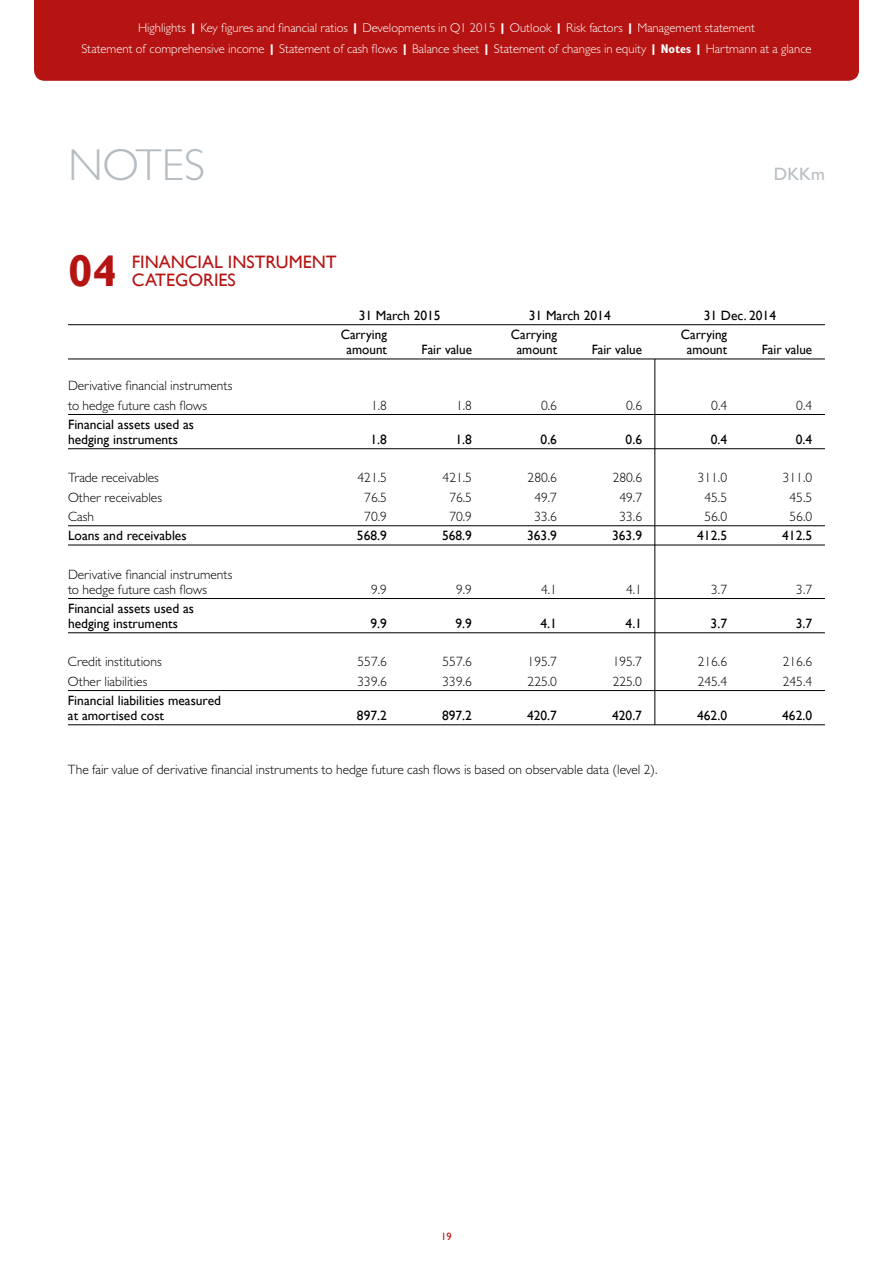
<style>
.page{position:relative;width:893px;height:1263px;background:#fff}
.page>*{position:absolute;margin:0;border:0;box-sizing:border-box;transform-origin:0 0}
.t1{font:300 45px "Gill Sans MT Std";color:#b6bdc2}
.t2{font:700 44.4px "Gill Sans";color:#b51412}
.t3{font:18px/18px "Gill Sans";color:#b51412}
.t4{font:500 18px "Gill Sans MT Std";color:#b6bdc2}
.t5{font:300 13.5px/19.2px "Gill Sans MT Std";color:#000}
.t6{font:13.5px/15px "Gill Sans";color:#000}
.t7{font:300 12.75px/21px "Gill Sans MT Std";color:#fff;text-align:center}
.t8{font:10.5px "Gill Sans";color:#b51412}
.s1{font-weight:800}
.s2{font-weight:700;font-stretch:condensed}
</style>
<div class="page">
<hr style="left:68px;top:324px;width:757px;height:1px;background:#000">
<hr style="left:68px;top:359px;width:757px;height:1px;background:#000">
<hr style="left:68px;top:414px;width:757px;height:1px;background:#000">
<hr style="left:68px;top:448px;width:757px;height:1px;background:#000">
<hr style="left:68px;top:525px;width:757px;height:1px;background:#000">
<hr style="left:68px;top:545px;width:757px;height:1px;background:#000">
<hr style="left:68px;top:598px;width:757px;height:1px;background:#000">
<hr style="left:68px;top:632px;width:757px;height:1px;background:#000">
<hr style="left:68px;top:690px;width:757px;height:1px;background:#000">
<hr style="left:68px;top:724px;width:757px;height:1px;background:#000">
<hr style="left:655px;top:359px;width:1px;height:366px;background:#000">
<div style="left:34px;top:0;width:825px;height:81px;background:#b51412"></div>
<p class="t7" style="left:81px;top:17px;width:732px">Highlights <span class="s1">|</span> Key figures and financial ratios <span class="s1">|</span> Developments in Q1 2015 <span class="s1">|</span> Outlook <span class="s1">|</span> Risk factors <span class="s1">|</span> Management statement<br>Statement of comprehensive income <span class="s1">|</span> Statement of cash flows <span class="s1">|</span> Balance sheet <span class="s1">|</span> Statement of changes in equity <span class="s1">|</span> <span class="s2">Notes</span> <span class="s1">|</span> Hartmann at a glance</p>
<h1 class="t1" style="left:68px;top:137px;width:133px">Notes</h1>
<h3 class="t4" style="left:774px;top:163px;width:52px">DKKm</h3>
<h2 class="t2" style="left:68px;top:244px;width:51px">04</h2>
<h3 class="t3" style="left:132px;top:253px;width:206px;text-indent:-15px">financial instrument categ ories</h3>
<p class="t6" style="left:359px;top:308px;width:83px">31 March 2015</p>
<p class="t6" style="left:529px;top:308px;width:83px">31 March 2014</p>
<p class="t6" style="left:704px;top:308px;width:74px">31 Dec. 2014</p>
<p class="t6" style="left:350px;top:327px;width:83px">arrying C</p>
<p class="t6" style="left:520px;top:327px;width:83px">arrying C</p>
<p class="t6" style="left:690px;top:327px;width:38px">arrying</p>
<p class="t6" style="left:347px;top:342px;width:42px">amount</p>
<p class="t6" style="left:422px;top:342px;width:52px">Fair value</p>
<p class="t6" style="left:517px;top:342px;width:42px">amount</p>
<p class="t6" style="left:592px;top:342px;width:52px">Fair value</p>
<p class="t6" style="left:687px;top:342px;width:42px">amount</p>
<p class="t6" style="left:762px;top:342px;width:52px">Fair value</p>
<p class="t5" style="left:68px;top:376px;width:166px">Derivative financial instruments to hedge future cash flows</p>
<p class="t6" style="left:68px;top:417px;width:127px">Financial assets used as hedging instruments</p>
<p class="t5" style="left:371px;top:395px;width:17px">1.8</p>
<p class="t5" style="left:456px;top:395px;width:17px">1.8</p>
<p class="t5" style="left:541px;top:395px;width:17px">0.6</p>
<p class="t5" style="left:626px;top:395px;width:17px">0.6</p>
<p class="t5" style="left:711px;top:395px;width:17px">0.4</p>
<p class="t5" style="left:796px;top:395px;width:17px">0.4</p>
<p class="t6" style="left:370px;top:432px;width:18px">1.8</p>
<p class="t6" style="left:456px;top:432px;width:18px">1.8</p>
<p class="t6" style="left:541px;top:432px;width:18px">0.6</p>
<p class="t6" style="left:626px;top:432px;width:18px">0.6</p>
<p class="t6" style="left:711px;top:432px;width:18px">0.4</p>
<p class="t6" style="left:796px;top:432px;width:18px">0.4</p>
<p class="t5" style="left:68px;top:468px;width:92px">Trade receivables</p>
<p class="t5" style="left:358px;top:468px;width:31px">421.5</p>
<p class="t5" style="left:443px;top:468px;width:31px">421.5</p>
<p class="t5" style="left:528px;top:468px;width:31px">280.6</p>
<p class="t5" style="left:613px;top:468px;width:31px">280.6</p>
<p class="t5" style="left:698px;top:468px;width:31px">311.0</p>
<p class="t5" style="left:783px;top:468px;width:31px">311.0</p>
<p class="t5" style="left:68px;top:487px;width:96px">Other receivables</p>
<p class="t5" style="left:364px;top:487px;width:24px">76.5</p>
<p class="t5" style="left:449px;top:487px;width:24px">76.5</p>
<p class="t5" style="left:534px;top:487px;width:24px">49.7</p>
<p class="t5" style="left:619px;top:487px;width:24px">49.7</p>
<p class="t5" style="left:704px;top:487px;width:24px">45.5</p>
<p class="t5" style="left:789px;top:487px;width:24px">45.5</p>
<p class="t5" style="left:68px;top:506px;width:28px">Cash</p>
<p class="t5" style="left:364px;top:506px;width:24px">70.9</p>
<p class="t5" style="left:449px;top:506px;width:24px">70.9</p>
<p class="t5" style="left:534px;top:506px;width:24px">33.6</p>
<p class="t5" style="left:619px;top:506px;width:24px">33.6</p>
<p class="t5" style="left:704px;top:506px;width:24px">56.0</p>
<p class="t5" style="left:789px;top:506px;width:24px">56.0</p>
<p class="t6" style="left:68px;top:528px;width:120px">Loans and receivables</p>
<p class="t6" style="left:357px;top:528px;width:31px">568.9</p>
<p class="t6" style="left:442px;top:528px;width:31px">568.9</p>
<p class="t6" style="left:527px;top:528px;width:31px">363.9</p>
<p class="t6" style="left:612px;top:528px;width:31px">363.9</p>
<p class="t6" style="left:697px;top:528px;width:31px">412.5</p>
<p class="t6" style="left:782px;top:528px;width:31px">412.5</p>
<p class="t5" style="left:68px;top:566px;width:166px;line-height:15px">Derivative financial instruments to hedge future cash flows</p>
<p class="t5" style="left:371px;top:579px;width:17px">9.9</p>
<p class="t5" style="left:456px;top:579px;width:17px">9.9</p>
<p class="t5" style="left:541px;top:579px;width:17px">4.1</p>
<p class="t5" style="left:626px;top:579px;width:17px">4.1</p>
<p class="t5" style="left:711px;top:579px;width:17px">3.7</p>
<p class="t5" style="left:796px;top:579px;width:17px">3.7</p>
<p class="t6" style="left:68px;top:601px;width:127px">Financial assets used as hedging instruments</p>
<p class="t6" style="left:370px;top:616px;width:18px">9.9</p>
<p class="t6" style="left:455px;top:616px;width:18px">9.9</p>
<p class="t6" style="left:541px;top:616px;width:18px">4.1</p>
<p class="t6" style="left:626px;top:616px;width:18px">4.1</p>
<p class="t6" style="left:711px;top:616px;width:18px">3.7</p>
<p class="t6" style="left:796px;top:616px;width:18px">3.7</p>
<p class="t5" style="left:68px;top:652px;width:95px">Credit institutions</p>
<p class="t5" style="left:357px;top:652px;width:31px">557.6</p>
<p class="t5" style="left:443px;top:652px;width:31px">557.6</p>
<p class="t5" style="left:528px;top:652px;width:31px">195.7</p>
<p class="t5" style="left:613px;top:652px;width:31px">195.7</p>
<p class="t5" style="left:698px;top:652px;width:31px">216.6</p>
<p class="t5" style="left:783px;top:652px;width:31px">216.6</p>
<p class="t5" style="left:68px;top:671px;width:81px">Other liabilities</p>
<p class="t5" style="left:357px;top:671px;width:31px">339.6</p>
<p class="t5" style="left:443px;top:671px;width:31px">339.6</p>
<p class="t5" style="left:528px;top:671px;width:31px">225.0</p>
<p class="t5" style="left:613px;top:671px;width:31px">225.0</p>
<p class="t5" style="left:698px;top:671px;width:31px">245.4</p>
<p class="t5" style="left:783px;top:671px;width:31px">245.4</p>
<p class="t6" style="left:68px;top:693px;width:155px">Financial liabilities measured at amortised cost</p>
<p class="t6" style="left:357px;top:708px;width:31px">897.2</p>
<p class="t6" style="left:442px;top:708px;width:31px">897.2</p>
<p class="t6" style="left:527px;top:708px;width:31px">420.7</p>
<p class="t6" style="left:612px;top:708px;width:31px">420.7</p>
<p class="t6" style="left:697px;top:708px;width:31px">462.0</p>
<p class="t6" style="left:782px;top:708px;width:31px">462.0</p>
<p class="t5" style="left:68px;top:760px;width:591px">The fair value of derivative financial instruments to hedge future cash flows is based on observable data (level 2).</p>
<p class="t8" style="left:441px;top:1231px;width:12px">19</p>
</div>
